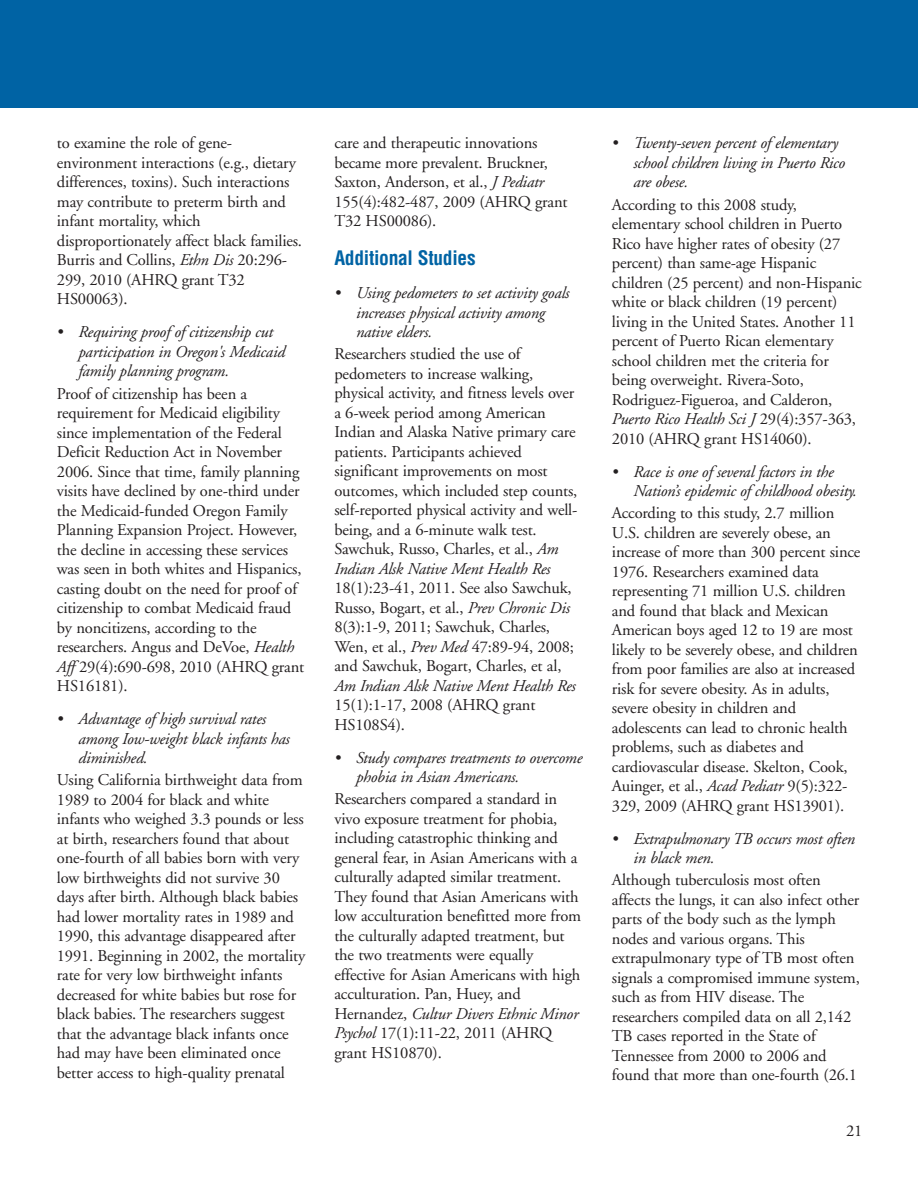
<style>
.page{position:relative;width:918px;height:1188px;background:#fff}
.page>*{position:absolute;margin:0;border:0;box-sizing:border-box;transform-origin:0 0}
.t1{font:700 condensed 19.5px "Helvetica";letter-spacing:-.015em;color:#0063a4}
.t2{font:16.5px/19.5px "Adobe Garamond";letter-spacing:-.01em;color:#231f20}
.t3{font:italic 16.5px/19.5px "Adobe Garamond";letter-spacing:-.015em;color:#231f20}
.s1{font-style:italic}
</style>
<div class="page">
<div style="left:0;top:0;width:918px;height:108px;background:#0063a4"></div>
<p class="t2" style="left:57px;top:135px;width:247px">to examine the role of gene&shy;environment interactions (e.g., dietary differences, toxins). Such interactions may contribute to preterm birth and infant mortality, which disproportionately affect black families.<br>Burris and Collins, <span class="s1">Ethn Dis</span> 20:296-<br>299, 2010 (AHRQ grant T32<br>HS00063).</p>
<p class="t3" style="left:79px;top:324px;width:208px;text-indent:-22px">• Requiring proof of citizenship cut participation in Oregon's Medicaid family planning program.</p>
<p class="t2" style="left:57px;top:385px;width:249px">Proof of citizenship has been a requirement for Medicaid eligibility since implementation of the Federal Deficit Reduction Act in November 2006. Since that time, family planning visits have declined by one-third under the Medicaid-funded Oregon Family Planning Expansion Project. However, the decline in accessing these services was seen in both whites and Hispanics, casting doubt on the need for proof of citizenship to combat Medicaid fraud by noncitizens, according to the researchers. Angus and DeVoe, <span class="s1">Health Aff</span> 29(4):690-698, 2010 (AHRQ grant HS16181).</p>
<p class="t3" style="left:79px;top:711px;width:213px;text-indent:-22px">• Advantage of high survival rates among Iow-weight black infants has diminished.</p>
<p class="t2" style="left:57px;top:772px;width:250px">Using California birthweight data from 1989 to 2004 for black and white infants who weighed 3.3 pounds or less at birth, researchers found that about one-fourth of all babies born with very low birthweights did not survive 30 days after birth. Although black babies had lower mortality rates in 1989 and 1990, this advantage disappeared after 1991. Beginning in 2002, the mortality rate for very low birthweight infants decreased for white babies but rose for black babies. The researchers suggest that the advantage black infants once had may have been eliminated once better access to high-quality prenatal</p>
<p class="t2" style="left:334px;top:135px;width:235px">care and therapeutic innovations became more prevalent. Bruckner,<br>Saxton, Anderson, et al., <span class="s1">J Pediatr<br></span>155(4):482-487, 2009 (AHRQ grant<br>T32 HS00086).</p>
<p class="t1" style="left:334px;top:247px;width:143px">Additional Studies</p>
<p class="t3" style="left:356px;top:285px;width:215px;text-indent:-22px">• Using pedometers to set activity goals increases physical activity among native elders.</p>
<p class="t2" style="left:334px;top:346px;width:245px">Researchers studied the use of pedometers to increase walking, physical activity, and fitness levels over a 6-week period among American Indian and Alaska Native primary care patients. Participants achieved significant improvements on most outcomes, which included step counts, self-reported physical activity and well&shy;being, and a 6-minute walk test.<br>Sawchuk, Russo, Charles, et al., <span class="s1">Am Indian Alsk Native Ment Health Res</span></p>
<p class="t2" style="left:334px;top:580px;width:241px">18(1):23-41, 2011. See also Sawchuk, Russo, Bogart, et al., <span class="s1">Prev Chronic Dis </span>8(3):1-9, 2011; Sawchuk, Charles, Wen, et al., <span class="s1">Prev Med</span> 47:89-94, 2008; and Sawchuk, Bogart, Charles, et al,</p>
<p class="t3" style="left:334px;top:677px;width:243px">Am Indian Alsk Native Ment Health Res</p>
<p class="t2" style="left:334px;top:697px;width:202px">15(1):1-17, 2008 (AHRQ grant<br>HS108S4).</p>
<p class="t3" style="left:356px;top:749px;width:228px;text-indent:-22px">• Study compares treatments to overcome phobia in Asian Americans.</p>
<p class="t2" style="left:334px;top:791px;width:248px">Researchers compared a standard in vivo exposure treatment for phobia, including catastrophic thinking and general fear, in Asian Americans with a culturally adapted similar treatment.<br>They found that Asian Americans with low acculturation benefitted more from the culturally adapted treatment, but the two treatments were equally effective for Asian Americans with high acculturation. Pan, Huey, and Hernandez, <span class="s1">Cultur Divers Ethnic Minor Psychol</span> 17(1):11-22, 2011 (AHRQ grant HS10870).</p>
<p class="t3" style="left:634px;top:135px;width:213px;text-indent:-22px">• Twenty-seven percent of elementary school children living in Puerto Rico are obese.</p>
<p class="t2" style="left:612px;top:196px;width:251px">According to this 2008 study, elementary school children in Puerto Rico have higher rates of obesity (27 percent) than same-age Hispanic children (25 percent) and non-Hispanic white or black children (19 percent) living in the United States. Another 11 percent of Puerto Rican elementary school children met the criteria for being overweight. Rivera-Soto, Rodriguez-Figueroa, and Calderon, <span class="s1">Puerto Rico Health Sci J</span> 29(4):357-363, 2010 (AHRQ grant HS14060).</p>
<p class="t3" style="left:634px;top:463px;width:225px;text-indent:-22px">• Race is one of several factors in the<br>Nation’s epidemic of childhood obesity.</p>
<p class="t2" style="left:612px;top:505px;width:250px">According to this study, 2.7 million U.S. children are severely obese, an increase of more than 300 percent since 1976. Researchers examined data representing 71 million U.S. children and found that black and Mexican American boys aged 12 to 19 are most likely to be severely obese, and children from poor families are also at increased risk for severe obesity. As in adults, severe obesity in children and adolescents can lead to chronic health problems, such as diabetes and cardiovascular disease. Skelton, Cook, Auinger, et al., <span class="s1">Acad Pediatr</span> 9(5):322- 329, 2009 (AHRQ grant HS13901).</p>
<p class="t3" style="left:634px;top:830px;width:223px;text-indent:-22px">• Extrapulmonary TB occurs most often in black men.</p>
<p class="t2" style="left:612px;top:872px;width:249px">Although tuberculosis most often affects the lungs, it can also infect other parts of the body such as the lymph nodes and various organs. This extrapulmonary type of TB most often signals a compromised immune system, such as from HIV disease. The researchers compiled data on all 2,142<br>TB cases reported in the State of Tennessee from 2000 to 2006 and found that more than one-fourth (26.1</p>
<p class="t2" style="left:846px;top:1122px;width:18px">21</p>
</div>
